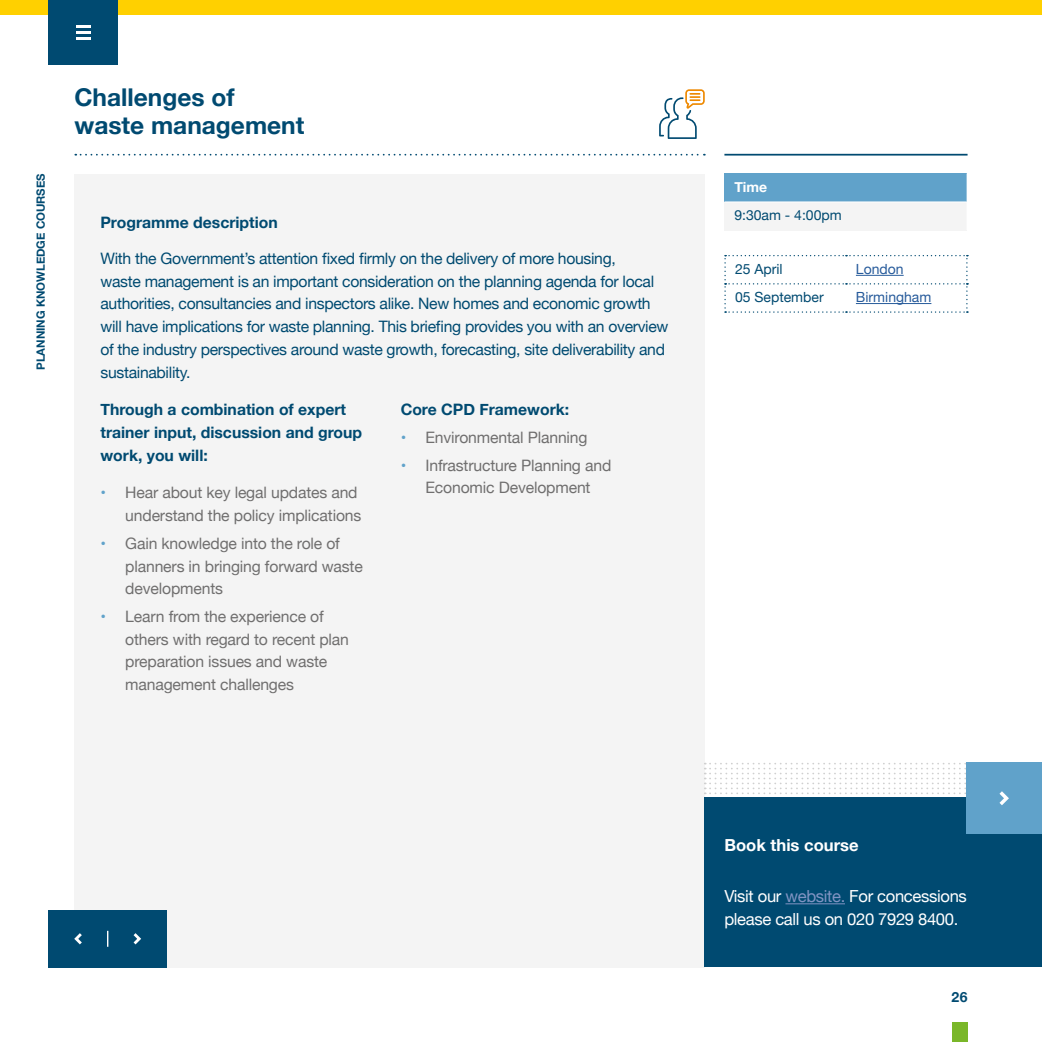
<style>
.page{position:relative;width:1042px;height:1042px;background:#fff}
.page>*{position:absolute;margin:0;border:0;box-sizing:border-box;transform-origin:0 0}
.t1{font:700 24.5px/28px "Helvetica Neue";color:#004a71}
.t2{font:16.62px/22.8px "Helvetica Neue";letter-spacing:-.02em;color:#fff}
.t3{font:700 16.62px "Helvetica Neue";color:#fff}
.t4{font:15.75px/22.8px "Helvetica Neue";letter-spacing:-.02em;color:#004a71}
.t5{font:15.75px/22.8px "Helvetica Neue";letter-spacing:-.01em;color:#706f6f}
.t6{font:700 15.75px/22.8px "Helvetica Neue";color:#004a71}
.t7{font:14px "Helvetica Neue";color:#004a71}
.t8{font:14px "Helvetica Neue";color:#275b9b}
.t9{font:700 14px "Helvetica Neue";color:#fff}
.t10{font:700 14px "Helvetica Neue";color:#004a71}
.t11{font:700 11.38px "Helvetica Neue";color:#004a71}
.s1{color:#60a2ca}
.s2{color:#8194c3}
</style>
<div class="page">
<div style="left:74px;top:174px;width:631px;height:793px;background:#f4f4f4"></div>
<svg style="left:75px;top:154px;width:630px;height:2px"></svg>
<hr style="left:724px;top:154px;width:243px;height:2px;background:#004a71">
<div style="left:0;top:0;width:1042px;height:15px;background:#ffd000"></div>
<div style="left:48px;top:0;width:70px;height:64px;background:#004a71"></div>
<hr style="left:76px;top:37px;width:15px;height:3px;background:#fff">
<svg style="left:76px;top:25px;width:15px;height:8px"></svg>
<div style="left:951px;top:1022px;width:16px;height:20px;background:#7ab729"></div>
<div style="left:724px;top:173px;width:243px;height:29px;background:#60a2ca"></div>
<div style="left:724px;top:202px;width:243px;height:28px;background:#f4f4f4"></div>
<hr style="left:724px;top:201px;width:243px;height:1px;background:#fff">
<svg style="left:966px;top:173px;width:1px;height:29px"></svg>
<svg style="left:724px;top:255px;width:244px;height:58px"></svg>
<hr style="left:856px;top:275px;width:47px;height:1px;background:#275b9b">
<hr style="left:856px;top:303px;width:75px;height:1px;background:#275b9b">
<svg style="left:659px;top:89px;width:46px;height:50px"></svg>
<div style="left:48px;top:910px;width:119px;height:57px;background:#004a71"></div>
<svg style="left:107px;top:931px;width:1px;height:16px"></svg>
<svg style="left:133px;top:933px;width:8px;height:12px"></svg>
<svg style="left:74px;top:933px;width:8px;height:12px"></svg>
<div style="left:705px;top:797px;width:337px;height:170px;background:#004a71"></div>
<svg style="left:705px;top:763px;width:337px;height:142px"></svg>
<p class="t11" style="left:32px;top:370px;width:198px;rotate:-90deg">PLANNING KNOWLEDGE COURSES</p>
<h1 class="t1" style="left:74px;top:84px;width:231px">Challenges of waste management</h1>
<p class="t6" style="left:100px;top:211px;width:179px">Programme description</p>
<p class="t4" style="left:100px;top:248px;width:569px">With the Government’s attention fixed firmly on the delivery of more housing,<br>waste management is an important consideration on the planning agenda for local authorities, consultancies and inspectors alike. New homes and economic growth will have implications for waste planning. This briefing provides you with an overview of the industry perspectives around waste growth, forecasting, site deliverability and sustainability.</p>
<p class="t6" style="left:100px;top:399px;width:263px">Through a combination of expert trainer input, discussion and group work, you will:</p>
<p class="t5" style="left:100px;top:482px;width:262px;text-align:right"><span class="s1">•</span> Hear about key legal updates and understand the policy implications</p>
<p class="t5" style="left:125px;top:533px;width:239px;text-indent:-25px"><span class="s1">•</span> Gain knowledge into the role of planners in bringing forward waste developments</p>
<p class="t5" style="left:125px;top:606px;width:225px;text-indent:-25px"><span class="s1">•</span> Learn from the experience of others with regard to recent plan preparation issues and waste management challenges</p>
<p class="t6" style="left:401px;top:398px;width:170px">Core CPD Framework:</p>
<p class="t5" style="left:401px;top:427px;width:188px"><span class="s1">•</span> Environmental Planning</p>
<p class="t5" style="left:401px;top:454px;width:212px;text-align:center"><span class="s1">•</span> Infrastructure Planning and<br>Economic Development</p>
<p class="t9" style="left:734px;top:176px;width:34px">Time</p>
<p class="t7" style="left:734px;top:205px;width:109px">9:30am - 4:00pm</p>
<p class="t7" style="left:735px;top:259px;width:49px">25 April</p>
<p class="t8" style="left:856px;top:259px;width:49px">London</p>
<p class="t7" style="left:735px;top:287px;width:90px">05 September</p>
<p class="t8" style="left:856px;top:287px;width:77px">Birmingham</p>
<p class="t3" style="left:724px;top:832px;width:136px">Book this course</p>
<p class="t2" style="left:724px;top:886px;width:244px">Visit our <span class="s2">website.</span> For concessions please call us on 020 7929 8400.</p>
<p class="t10" style="left:951px;top:986px;width:17px">26</p>
</div>
